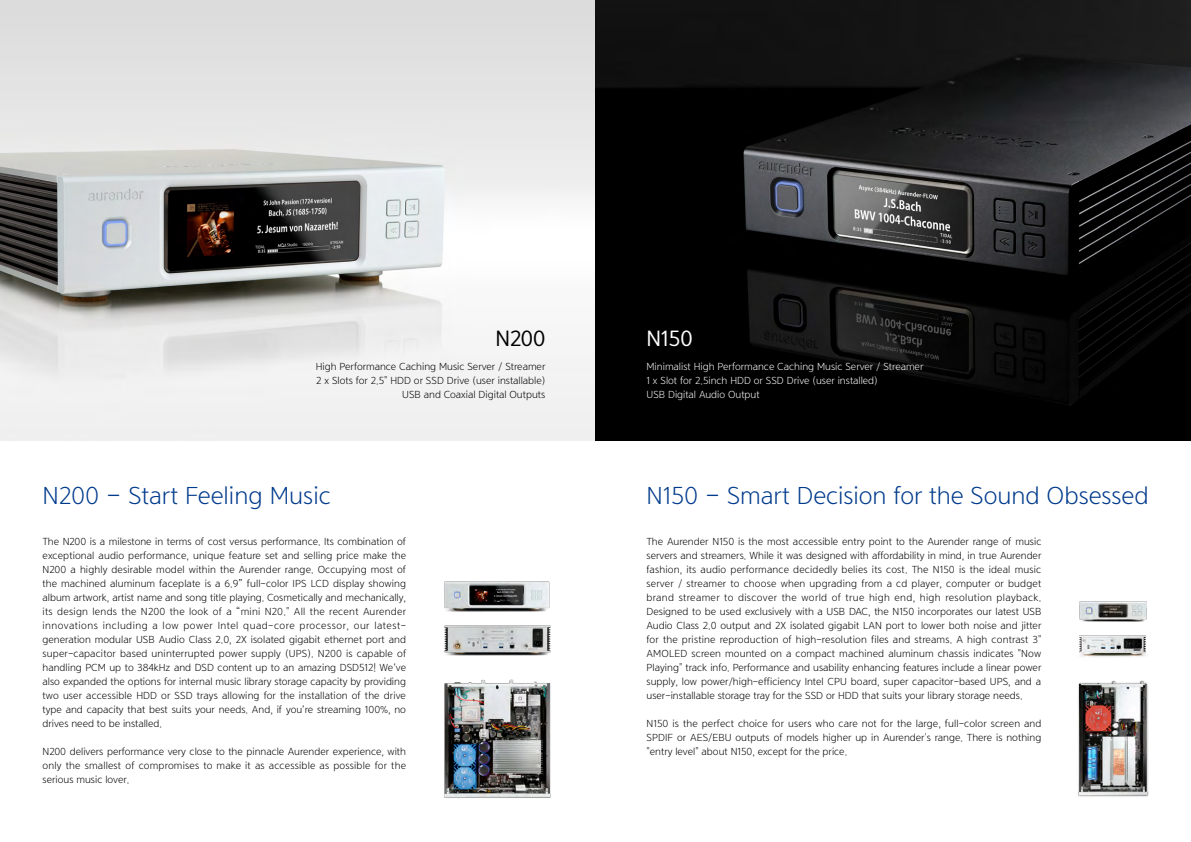
<style>
.page{position:relative;width:1191px;height:842px;background:#fff}
.page>*{position:absolute;margin:0;border:0;box-sizing:border-box;transform-origin:0 0}
.t1{font:24px "Yoon Gothic Pro 730";letter-spacing:-.005em;color:#003b8c}
.t2{font:20px "Yoon Gothic Pro 750";color:#000}
.t3{font:20px "Yoon Gothic Pro 750";color:#fff}
.t4{font:10px/14px "Yoon Gothic Pro 730";color:#000;text-align:justify}
.t5{font:10px/14px "Yoon Gothic Pro 730";color:#fff}
</style>
<div class="page">
<img style="left:0;top:0;width:1191px;height:441px">
<img style="left:444px;top:581px;width:106px;height:31px">
<img style="left:444px;top:625px;width:107px;height:31px">
<img style="left:444px;top:679px;width:107px;height:119px">
<img style="left:1079px;top:601px;width:68px;height:21px">
<img style="left:1079px;top:635px;width:68px;height:22px">
<img style="left:1078px;top:681px;width:71px;height:116px">
<h2 class="t2" style="left:495px;top:326px;width:51px">N200</h2>
<p class="t4" style="left:316px;top:359px;width:231px;text-align:right">High Performance Caching Music Server / Streamer<br>2 x Slots for 2.5" HDD or SSD Drive (user installable)<br>USB and Coaxial Digital Outputs</p>
<h1 class="t1" style="left:43px;top:481px;width:290px">N200 – Start Feeling Music</h1>
<p class="t4" style="left:43px;top:534px;width:365px">The N200 is a milestone in terms of cost versus performance. Its combination of exceptional audio performance, unique feature set and selling price make the N200 a highly desirable model within the Aurender range. Occupying most of the machined aluminum faceplate is a 6.9” full-color IPS LCD display showing album artwork, artist name and song title playing. Cosmetically and mechanically, its design lends the N200 the look of a “mini N20." All the recent Aurender innovations including a low power Intel quad-core processor, our latest&shy;generation modular USB Audio Class 2.0, 2X isolated gigabit ethernet port and super-capacitor based uninterrupted power supply (UPS). N200 is capable of handling PCM up to 384kHz and DSD content up to an amazing DSD512! We’ve also expanded the options for internal music library storage capacity by providing two user accessible HDD or SSD trays allowing for the installation of the drive type and capacity that best suits your needs. And, if you’re streaming 100%, no drives need to be installed.</p>
<p class="t4" style="left:43px;top:744px;width:365px">N200 delivers performance very close to the pinnacle Aurender experience, with only the smallest of compromises to make it as accessible as possible for the serious music lover.</p>
<h2 class="t3" style="left:646px;top:326px;width:48px">N150</h2>
<p class="t5" style="left:646px;top:359px;width:278px">Minimalist High Performance Caching Music Server / Streamer<br>1 x Slot for 2.5inch HDD or SSD Drive (user installed)<br>USB Digital Audio Output</p>
<h1 class="t1" style="left:646px;top:481px;width:504px">N150 – Smart Decision for the Sound Obsessed</h1>
<p class="t4" style="left:646px;top:534px;width:396px">The Aurender N150 is the most accessible entry point to the Aurender range of music servers and streamers. While it was designed with affordability in mind, in true Aurender fashion, its audio performance decidedly belies its cost. The N150 is the ideal music server / streamer to choose when upgrading from a cd player, computer or budget brand streamer to discover the world of true high end, high resolution playback.<br>Designed to be used exclusively with a USB DAC, the N150 incorporates our latest USB Audio Class 2.0 output and 2X isolated gigabit LAN port to lower both noise and jitter for the pristine reproduction of high-resolution files and streams. A high contrast 3" AMOLED screen mounted on a compact machined aluminum chassis indicates "Now Playing" track info. Performance and usability enhancing features include a linear power supply, low power/high-efficiency Intel CPU board, super capacitor-based UPS, and a user-installable storage tray for the SSD or HDD that suits your library storage needs.</p>
<p class="t4" style="left:646px;top:716px;width:396px">N150 is the perfect choice for users who care not for the large, full-color screen and SPDIF or AES/EBU outputs of models higher up in Aurender's range. There is nothing "entry level" about N150, except for the price.</p>
</div>
